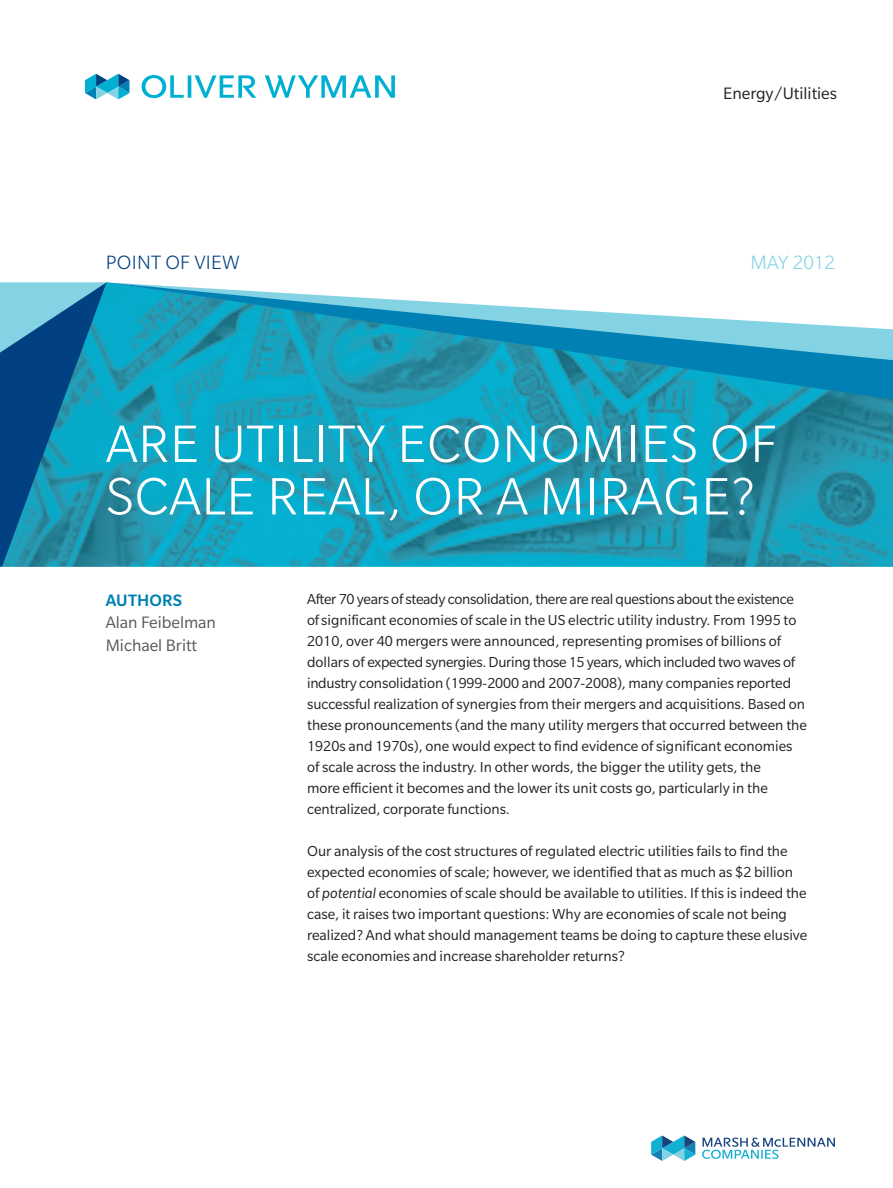
<style>
.page{position:relative;width:893px;height:1188px;background:#fff}
.page>*{position:absolute;margin:0;border:0;box-sizing:border-box;transform-origin:0 0}
.t1{font:300 57.15px/52.5px "Slate Pro";letter-spacing:.01em;color:#fff}
.t2{font:300 21px "Slate Pro";letter-spacing:.01em;color:#014181}
.t3{font:300 21px "Slate Pro";color:#84d3e5}
.t4{font:18px/22.5px "Slate Pro";color:#57585a}
.t5{font:18px "Slate Pro";color:#231f20}
.t6{font:500 18px "Slate Pro";letter-spacing:.01em;color:#0080b3}
.t7{font:15.75px/21px "Slate Pro";color:#231f20}
.s1{font-style:italic}
</style>
<div class="page">
<svg style="left:107px;top:400px;width:786px;height:167px;background:#179db7"></svg>
<svg style="left:0;top:282px;width:107px;height:285px;background:#1d7ea6"></svg>
<svg style="left:85px;top:74px;width:44px;height:25px"></svg>
<svg style="left:265px;top:75px;width:130px;height:23px"></svg>
<svg style="left:142px;top:75px;width:114px;height:23px"></svg>
<svg style="left:702px;top:1138px;width:133px;height:21px"></svg>
<svg style="left:651px;top:1135px;width:44px;height:26px"></svg>
<svg style="left:107px;top:282px;width:786px;height:118px"></svg>
<p class="t5" style="left:723px;top:84px;width:115px">Energy/Utilities</p>
<h2 class="t2" style="left:106px;top:252px;width:135px">POINT OF VIEW</h2>
<h2 class="t3" style="left:750px;top:252px;width:86px">MAY 2012</h2>
<h1 class="t1" style="left:106px;top:417px;width:672px">ARE UTILITY ECONOMIES OF<br>SCALE REAL, OR A MIRAGE?</h1>
<p class="t6" style="left:106px;top:590px;width:78px">AUTHORS</p>
<p class="t4" style="left:106px;top:611px;width:112px">Alan Feibelman<br>Michael Britt</p>
<p class="t7" style="left:307px;top:589px;width:501px">After 70 years of steady consolidation, there are real questions about the existence of significant economies of scale in the US electric utility industry. From 1995 to 2010, over 40 mergers were announced, representing promises of billions of dollars of expected synergies. During those 15 years, which included two waves of industry consolidation (1999-2000 and 2007-2008), many companies reported successful realization of synergies from their mergers and acquisitions. Based on these pronouncements (and the many utility mergers that occurred between the 1920s and 1970s), one would expect to find evidence of significant economies of scale across the industry. In other words, the bigger the utility gets, the<br>more efficient it becomes and the lower its unit costs go, particularly in the centralized, corporate functions.</p>
<p class="t7" style="left:307px;top:841px;width:502px">Our analysis of the cost structures of regulated electric utilities fails to find the expected economies of scale; however, we identified that as much as $2 billion of <span class="s1">potential</span> economies of scale should be available to utilities. If this is indeed the case, it raises two important questions: Why are economies of scale not being realized? And what should management teams be doing to capture these elusive scale economies and increase shareholder returns?</p>
</div>
